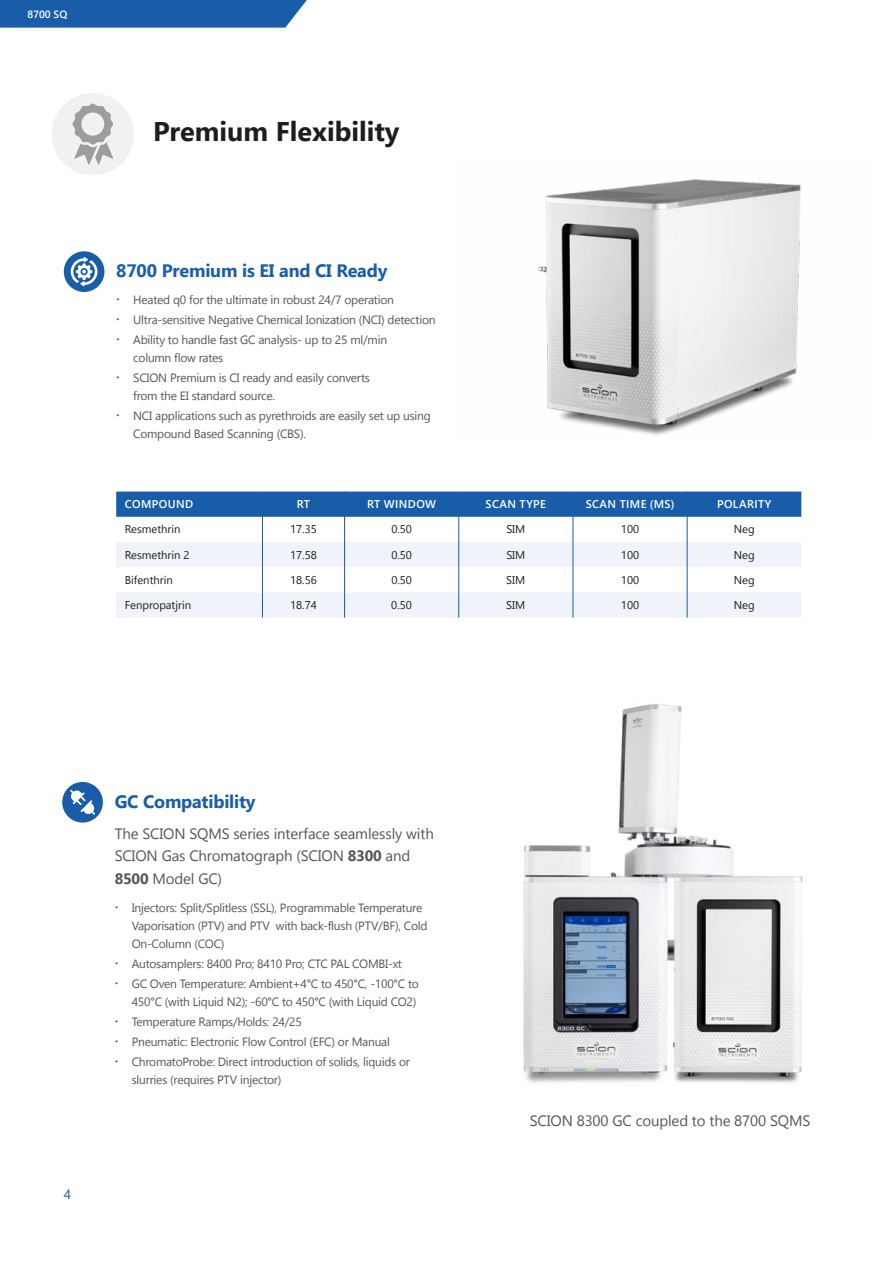
<style>
.page{position:relative;width:893px;height:1263px;background:#fff}
.page>*{position:absolute;margin:0;border:0;box-sizing:border-box;transform-origin:0 0}
.t1{font:700 27px "Segoe UI";color:#1d1d1b}
.t2{font:700 18px "Segoe UI";letter-spacing:-.01em;color:#195da9}
.t3{font:700 15px/27.8px "Segoe UI";letter-spacing:-.01em;color:#53565a}
.t4{font:15px "Segoe UI Symbol";color:#53565a}
.t5{font:600 15px "Segoe UI";color:#53565a}
.t6{font:12px "Segoe UI Symbol";color:#53565a}
.t7{font:600 11.25px "Segoe UI";letter-spacing:.035em;color:#fff}
.t8{font:11.25px "Segoe UI Symbol";color:#1d1d1b}
.t9{font:600 10.5px "Segoe UI";color:#fff}
.s1{font-weight:600}
</style>
<div class="page">
<svg style="left:0;top:0;width:307px;height:28px;background:#2364ad"></svg>
<div style="left:116px;top:492px;width:685px;height:25px;background:#195da9"></div>
<svg style="left:116px;top:542px;width:685px;height:76px;fill:#f1f3fa"></svg>
<svg style="left:262px;top:492px;width:1px;height:126px"></svg>
<svg style="left:344px;top:492px;width:1px;height:126px"></svg>
<svg style="left:458px;top:492px;width:1px;height:126px"></svg>
<svg style="left:573px;top:492px;width:1px;height:126px"></svg>
<svg style="left:687px;top:492px;width:1px;height:126px"></svg>
<img style="left:523px;top:704px;width:280px;height:379px">
<div style="left:62px;top:782px;width:41px;height:40px;background:#195da9;border-radius:50%"></div>
<svg style="left:70px;top:790px;width:25px;height:25px"></svg>
<div style="left:64px;top:251px;width:40px;height:41px;background:#195da9;border-radius:50%"></div>
<svg style="left:71px;top:257px;width:28px;height:29px"></svg>
<div style="left:52px;top:93px;width:82px;height:82px;background:#f1f1f1;border-radius:50%"></div>
<svg style="left:72px;top:104px;width:41px;height:61px"></svg>
<img style="left:538px;top:179px;width:263px;height:257px">
<svg style="left:126px;top:551px;width:11px;height:8px"></svg>
<svg style="left:143px;top:550px;width:30px;height:9px"></svg>
<svg style="left:184px;top:551px;width:5px;height:8px"></svg>
<svg style="left:291px;top:551px;width:25px;height:8px"></svg>
<svg style="left:392px;top:551px;width:19px;height:8px"></svg>
<svg style="left:507px;top:551px;width:17px;height:8px"></svg>
<svg style="left:622px;top:551px;width:17px;height:8px"></svg>
<svg style="left:735px;top:551px;width:19px;height:10px"></svg>
<svg style="left:126px;top:575px;width:17px;height:9px"></svg>
<svg style="left:154px;top:575px;width:12px;height:9px"></svg>
<svg style="left:291px;top:576px;width:25px;height:8px"></svg>
<svg style="left:392px;top:576px;width:19px;height:8px"></svg>
<svg style="left:507px;top:576px;width:17px;height:8px"></svg>
<svg style="left:622px;top:576px;width:17px;height:8px"></svg>
<svg style="left:735px;top:576px;width:19px;height:10px"></svg>
<svg style="left:126px;top:601px;width:10px;height:8px"></svg>
<svg style="left:143px;top:603px;width:10px;height:9px"></svg>
<svg style="left:160px;top:601px;width:24px;height:11px"></svg>
<svg style="left:392px;top:601px;width:19px;height:8px"></svg>
<svg style="left:507px;top:601px;width:17px;height:8px"></svg>
<svg style="left:622px;top:601px;width:17px;height:8px"></svg>
<svg style="left:735px;top:601px;width:19px;height:11px"></svg>
<svg style="left:291px;top:601px;width:25px;height:8px"></svg>
<p class="t9" style="left:28px;top:5px;width:41px">8700 SQ</p>
<h1 class="t1" style="left:153px;top:116px;width:248px">Premium Flexibility</h1>
<h2 class="t2" style="left:116px;top:261px;width:273px">8700 Premium is EI and CI Ready</h2>
<p class="t5" style="left:116px;top:286px;width:43px">∙★▼</p>
<p class="t6" style="left:173px;top:293px;width:39px">❑ □ ▼</p>
<p class="t6" style="left:226px;top:293px;width:15px">◆●▼</p>
<p class="t6" style="left:258px;top:293px;width:95px">▼ ■ □ ◆▲▼ ✔ □</p>
<p class="t6" style="left:374px;top:293px;width:22px">▼□■</p>
<p class="t5" style="left:116px;top:306px;width:5px">∙</p>
<p class="t6" style="left:141px;top:313px;width:60px">●▼ ▲ ■▲▼❖</p>
<p class="t6" style="left:300px;top:313px;width:57px">● □■ ▼□■</p>
<p class="t6" style="left:400px;top:313px;width:37px">▼ ▼□■</p>
<p class="t5" style="left:116px;top:327px;width:5px">∙</p>
<p class="t6" style="left:150px;top:333px;width:30px">●▼ ▼□</p>
<p class="t6" style="left:264px;top:333px;width:69px">■●▲▲ ◆ ▼□</p>
<p class="t6" style="left:139px;top:351px;width:50px">□●◆ ■ ●□</p>
<p class="t5" style="left:116px;top:365px;width:5px">∙</p>
<p class="t6" style="left:280px;top:371px;width:92px">■ ▲ ● □■❖ ▼▲</p>
<p class="t6" style="left:192px;top:389px;width:23px">▲▼ ■</p>
<p class="t6" style="left:239px;top:389px;width:20px">▲□◆</p>
<p class="t5" style="left:116px;top:403px;width:5px">∙</p>
<p class="t6" style="left:175px;top:409px;width:57px">● ▼ □■▲ ▲◆</p>
<p class="t6" style="left:251px;top:409px;width:67px">▲ ▼□▲</p>
<p class="t6" style="left:350px;top:409px;width:75px">▲● ▲ ▼ ◆ ◆▲■</p>
<p class="t6" style="left:140px;top:427px;width:45px">□ □◆■</p>
<p class="t6" style="left:244px;top:427px;width:24px">■■■</p>
<p class="t7" style="left:125px;top:495px;width:70px">COMPOUND</p>
<p class="t7" style="left:297px;top:495px;width:15px">RT</p>
<p class="t7" style="left:367px;top:495px;width:71px">RT WINDOW</p>
<p class="t7" style="left:486px;top:495px;width:62px">SCAN TYPE</p>
<p class="t7" style="left:586px;top:495px;width:90px">SCAN TIME (MS)</p>
<p class="t7" style="left:717px;top:495px;width:56px">POLARITY</p>
<p class="t8" style="left:137px;top:523px;width:45px">▲▼■</p>
<p class="t8" style="left:137px;top:548px;width:45px">▲▼■</p>
<p class="t8" style="left:143px;top:573px;width:31px">■▼ ■</p>
<p class="t8" style="left:136px;top:599px;width:57px">■□ ▼■</p>
<h2 class="t2" style="left:115px;top:791px;width:142px">GC Compatibility</h2>
<p class="t4" style="left:233px;top:825px;width:59px">▲ ▲ ■▼</p>
<p class="t4" style="left:334px;top:825px;width:63px">▲ ● ▲▲●</p>
<p class="t3" style="left:348px;top:842px;width:55px">8300 ■</p>
<p class="t3" style="left:115px;top:865px;width:81px">8500 □ ● <span class="s1">∙</span> ■ ▼□▲</p>
<p class="t6" style="left:219px;top:900px;width:29px">●▼● ▲▲</p>
<p class="t6" style="left:346px;top:900px;width:4px">●</p>
<p class="t6" style="left:151px;top:918px;width:46px">□ ▲▼□■</p>
<p class="t6" style="left:233px;top:918px;width:8px">■</p>
<p class="t6" style="left:331px;top:918px;width:16px">●◆▲</p>
<p class="t6" style="left:140px;top:936px;width:53px">■ □●◆ ■</p>
<p class="t5" style="left:115px;top:950px;width:5px">∙</p>
<p class="t6" style="left:139px;top:956px;width:24px">◆▼□▲</p>
<p class="t6" style="left:184px;top:956px;width:37px">● ▲ ✔</p>
<p class="t5" style="left:115px;top:970px;width:5px">∙</p>
<p class="t6" style="left:282px;top:977px;width:61px">■▼ ✔ ▼□ ✔</p>
<p class="t6" style="left:179px;top:995px;width:37px">▼ ❑◆</p>
<p class="t6" style="left:282px;top:995px;width:22px">▼□ ✔</p>
<p class="t6" style="left:343px;top:995px;width:37px">▼ ❑◆</p>
<p class="t5" style="left:115px;top:1008px;width:5px">∙</p>
<p class="t6" style="left:228px;top:1015px;width:58px">▲ ★□● ▲ ✔</p>
<p class="t5" style="left:115px;top:1029px;width:5px">∙</p>
<p class="t6" style="left:173px;top:1035px;width:60px">▼ ● ▼□■</p>
<p class="t6" style="left:276px;top:1035px;width:32px">□■▼ □●</p>
<p class="t6" style="left:338px;top:1035px;width:54px">□ ■◆ ●</p>
<p class="t5" style="left:115px;top:1049px;width:5px">∙</p>
<p class="t6" style="left:149px;top:1055px;width:52px">□ ▼□□</p>
<p class="t6" style="left:244px;top:1055px;width:164px">▼ ■▼□ ◆ ▼□■ □ ▲□● ▲ ●❑◆ ▲ □</p>
<p class="t6" style="left:132px;top:1073px;width:16px">▲●◆</p>
<p class="t6" style="left:162px;top:1073px;width:54px">▲ ❑◆ ▲</p>
<p class="t6" style="left:243px;top:1073px;width:33px">■ ▼□</p>
<p class="t4" style="left:642px;top:1112px;width:31px">□◆ ●</p>
<p class="t4" style="left:692px;top:1112px;width:24px">▼□ ▼</p>
</div>
